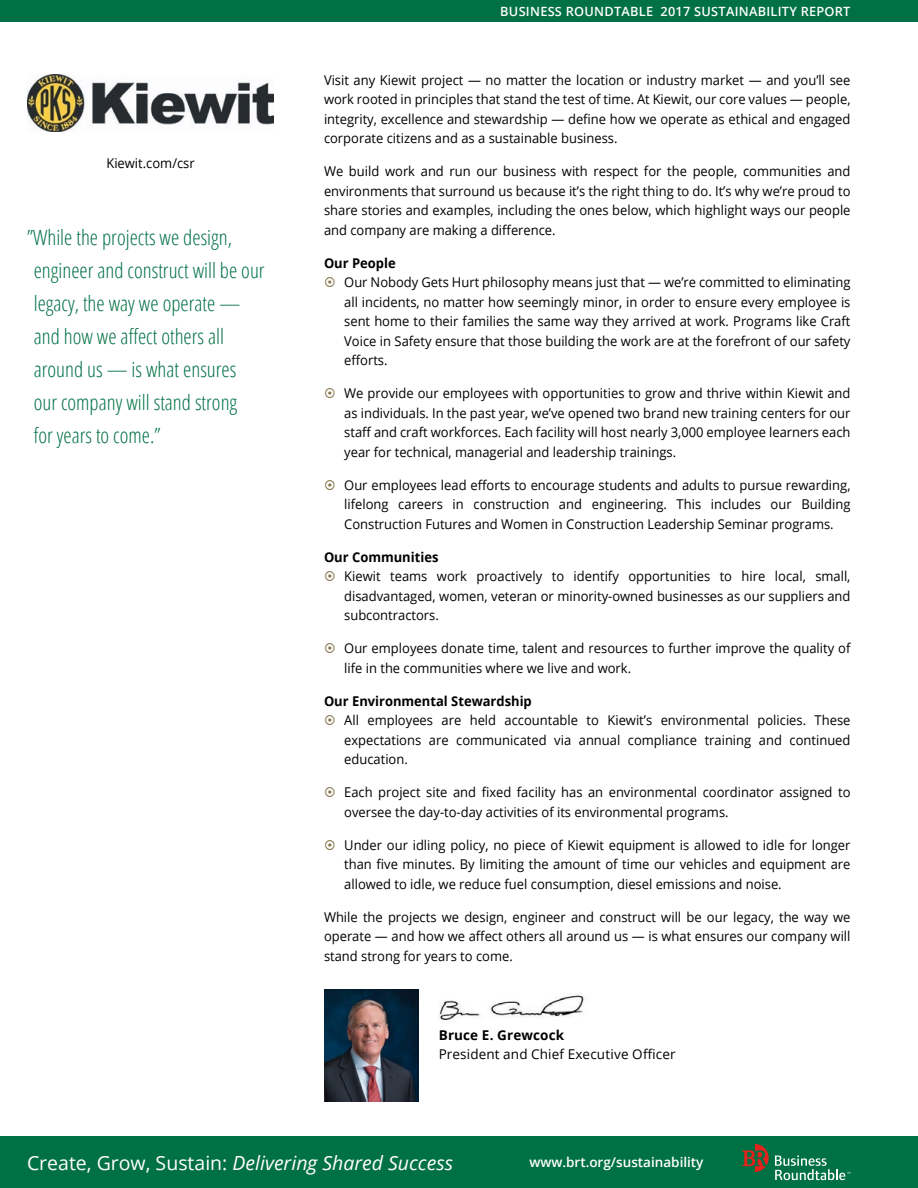
<style>
.page{position:relative;width:918px;height:1188px;background:#fff}
.page>*{position:absolute;margin:0;border:0;box-sizing:border-box;transform-origin:0 0}
.t1{font:300 condensed 21px/33px "Open Sans";color:#007045}
.t2{font:italic 19.5px "Open Sans";color:#fff}
.t3{font:13.5px/19.5px "Open Sans";color:#000;text-align:justify;scale:.96 1}
.t4{font:700 13.5px "Open Sans";color:#000;scale:.96 1}
.t5{font:13.5px "Open Sans";color:#000}
.t6{font:600 13.5px "Open Sans";color:#fff}
.t7{font:700 13.5px "Open Sans";color:#000}
.t8{font:600 12.75px "Open Sans";letter-spacing:.02em;color:#fff}
.t9{font:12px "Open Sans";color:#fff}
.s1{font-style:normal}
</style>
<div class="page">
<div style="left:0;top:1136px;width:918px;height:52px;background:#007045"></div>
<div style="left:0;top:0;width:918px;height:22px;background:#007045"></div>
<img style="left:439px;top:995px;width:145px;height:26px">
<img style="left:324px;top:989px;width:94px;height:113px">
<img style="left:28px;top:75px;width:246px;height:57px">
<svg style="left:742px;top:1144px;width:27px;height:28px"></svg>
<svg style="left:775px;top:1155px;width:76px;height:25px"></svg>
<p class="t3" style="left:106px;top:153px;width:94px">Kiewit.com/csr</p>
<h1 class="t1" style="left:34px;top:220px;width:232px;text-indent:-7px">”While the projects we design, engineer and construct will be our legacy, the way we operate — and how we affect others all around us — is what ensures our company will stand strong<br>for years to come.”</h1>
<p class="t8" style="left:500px;top:2px;width:352px">BUSINESS ROUNDTABLE 2017 SUSTAINABILITY REPORT</p>
<p class="t3" style="left:324px;top:70px;width:550px">Visit any Kiewit project — no matter the location or industry market — and you’ll see work rooted in principles that stand the test of time. At Kiewit, our core values — people, integrity, excellence and stewardship — define how we operate as ethical and engaged corporate citizens and as a sustainable business.</p>
<p class="t3" style="left:324px;top:161px;width:550px">We build work and run our business with respect for the people, communities and environments that surround us because it’s the right thing to do. It’s why we’re proud to share stories and examples, including the ones below, which highlight ways our people and company are making a difference.</p>
<p class="t4" style="left:324px;top:254px;width:76px">Our People</p>
<p class="t3" style="left:344px;top:272px;width:529px">Our Nobody Gets Hurt philosophy means just that — we’re committed to eliminating all incidents, no matter how seemingly minor, in order to ensure every employee is sent home to their families the same way they arrived at work. Programs like Craft Voice in Safety ensure that those building the work are at the forefront of our safety efforts.</p>
<p class="t3" style="left:344px;top:383px;width:529px">We provide our employees with opportunities to grow and thrive within Kiewit and as individuals. In the past year, we’ve opened two brand new training centers for our staff and craft workforces. Each facility will host nearly 3,000 employee learners each year for technical, managerial and leadership trainings.</p>
<p class="t3" style="left:344px;top:475px;width:529px">Our employees lead efforts to encourage students and adults to pursue rewarding, lifelong careers in construction and engineering. This includes our Building Construction Futures and Women in Construction Leadership Seminar programs.</p>
<p class="t4" style="left:324px;top:547px;width:121px">Our Communities</p>
<p class="t3" style="left:344px;top:566px;width:529px">Kiewit teams work proactively to identify opportunities to hire local, small, disadvantaged, women, veteran or minority-owned businesses as our suppliers and subcontractors.</p>
<p class="t3" style="left:344px;top:638px;width:529px">Our employees donate time, talent and resources to further improve the quality of life in the communities where we live and work.</p>
<p class="t4" style="left:324px;top:691px;width:218px">Our Environmental Stewardship</p>
<p class="t3" style="left:344px;top:710px;width:529px">All employees are held accountable to Kiewit’s environmental policies. These expectations are communicated via annual compliance training and continued education.</p>
<p class="t3" style="left:344px;top:782px;width:529px">Each project site and fixed facility has an environmental coordinator assigned to oversee the day-to-day activities of its environmental programs.</p>
<p class="t3" style="left:344px;top:835px;width:529px">Under our idling policy, no piece of Kiewit equipment is allowed to idle for longer than five minutes. By limiting the amount of time our vehicles and equipment are allowed to idle, we reduce fuel consumption, diesel emissions and noise.</p>
<p class="t3" style="left:324px;top:907px;width:550px">While the projects we design, engineer and construct will be our legacy, the way we operate — and how we affect others all around us — is what ensures our company will stand strong for years to come.</p>
<p class="t7" style="left:439px;top:1025px;width:127px">Bruce E. Grewcock</p>
<p class="t5" style="left:439px;top:1045px;width:238px">President and Chief Executive Officer</p>
<h2 class="t2" style="left:27px;top:1149px;width:428px"><span class="s1">Create, Grow, Sustain:</span> Delivering Shared Success</h2>
<p class="t9" style="left:37px;top:1152px;width:15px">86</p>
<p class="t9" style="left:71px;top:1152px;width:274px">Create, Grow, Sustain: Delivering Shared Success</p>
<p class="t6" style="left:529px;top:1153px;width:176px">www.brt.org/sustainability</p>
</div>
